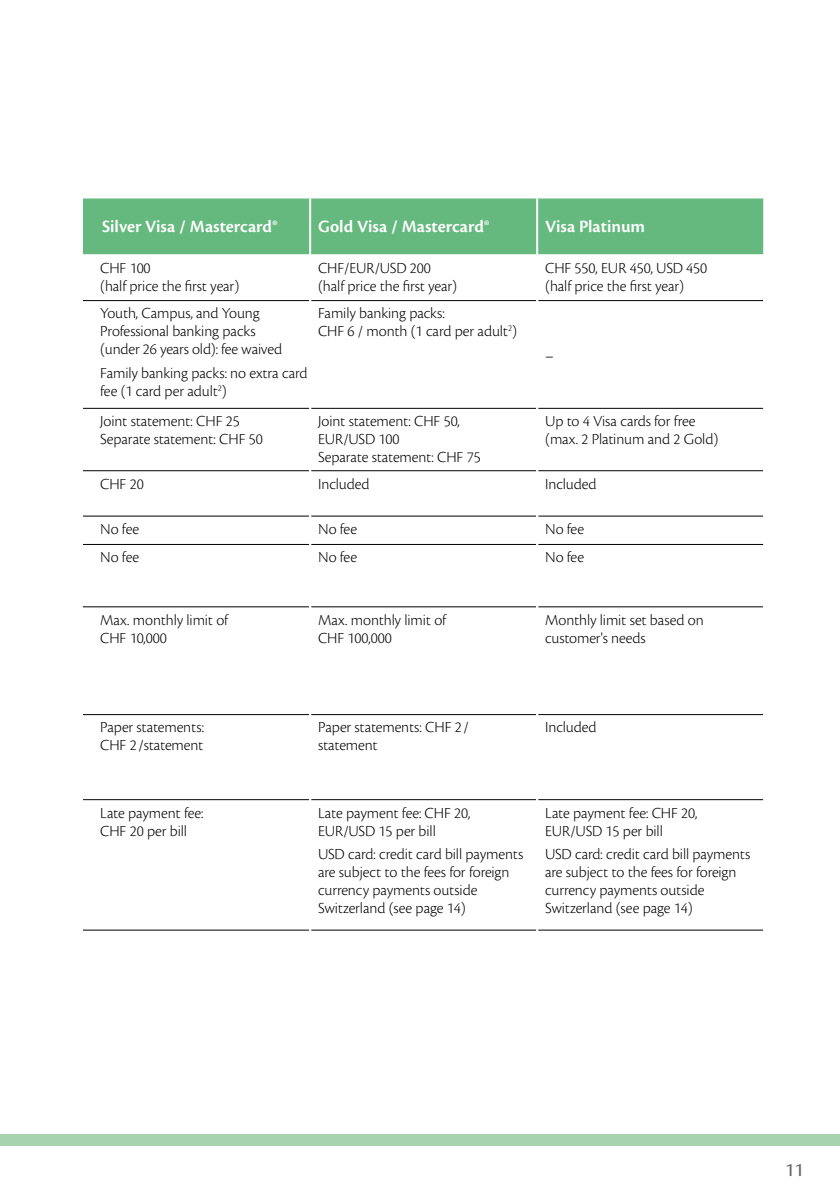
<style>
.page{position:relative;width:840px;height:1191px;background:#fff}
.page>*{position:absolute;margin:0;border:0;box-sizing:border-box;transform-origin:0 0}
.t1{font:20px "Cronos Pro";color:#646363}
.t2{font:600 18px "Cronos Pro";color:#fff}
.t3{font:300 16px/18px "Cronos Pro";letter-spacing:-.005em;color:#000}
</style>
<div class="page">
<div style="left:0;top:1134px;width:839px;height:11px;background:#a8d3af"></div>
<div style="left:83px;top:198px;width:679px;height:56px;background:#65b97e"></div>
<hr style="left:10px;top:300px;width:299px;height:1px;background:#000">
<hr style="left:311px;top:300px;width:225px;height:1px;background:#000">
<hr style="left:538px;top:300px;width:224px;height:1px;background:#000">
<hr style="left:10px;top:408px;width:299px;height:1px;background:#000">
<hr style="left:311px;top:408px;width:225px;height:1px;background:#000">
<hr style="left:538px;top:408px;width:224px;height:1px;background:#000">
<hr style="left:10px;top:470px;width:299px;height:1px;background:#000">
<hr style="left:311px;top:470px;width:225px;height:1px;background:#000">
<hr style="left:538px;top:470px;width:224px;height:1px;background:#000">
<hr style="left:10px;top:516px;width:299px;height:1px;background:#000">
<hr style="left:10px;top:544px;width:299px;height:1px;background:#000">
<hr style="left:311px;top:516px;width:225px;height:1px;background:#000">
<hr style="left:311px;top:544px;width:225px;height:1px;background:#000">
<hr style="left:538px;top:516px;width:224px;height:1px;background:#000">
<hr style="left:538px;top:544px;width:224px;height:1px;background:#000">
<hr style="left:10px;top:606px;width:299px;height:1px;background:#000">
<hr style="left:311px;top:606px;width:225px;height:1px;background:#000">
<hr style="left:538px;top:606px;width:224px;height:1px;background:#000">
<hr style="left:10px;top:714px;width:299px;height:1px;background:#000">
<hr style="left:311px;top:714px;width:225px;height:1px;background:#000">
<hr style="left:538px;top:714px;width:224px;height:1px;background:#000">
<hr style="left:10px;top:799px;width:299px;height:1px;background:#000">
<hr style="left:311px;top:799px;width:225px;height:1px;background:#000">
<hr style="left:538px;top:799px;width:224px;height:1px;background:#000">
<hr style="left:10px;top:929px;width:299px;height:1px;background:#000">
<hr style="left:311px;top:929px;width:225px;height:1px;background:#000">
<hr style="left:538px;top:929px;width:224px;height:1px;background:#000">
<hr style="left:309px;top:198px;width:2px;height:57px;background:#fff">
<hr style="left:536px;top:198px;width:2px;height:57px;background:#fff">
<div style="left:0;top:154px;width:82px;height:944px;background:#fff"></div>
<p class="t2" style="left:102px;top:216px;width:177px">Silver Visa / Mastercard®</p>
<p class="t2" style="left:318px;top:216px;width:173px">Gold Visa / Mastercard®</p>
<p class="t2" style="left:545px;top:216px;width:101px">Visa Platinum</p>
<p class="t3" style="left:100px;top:259px;width:140px">CHF 100<br>(half price the first year)</p>
<p class="t3" style="left:318px;top:259px;width:140px">CHF/EUR/USD 200 (half price the first year)</p>
<p class="t3" style="left:545px;top:259px;width:164px">CHF 550, EUR 450, USD 450 (half price the first year)</p>
<p class="t3" style="left:100px;top:304px;width:183px">Youth, Campus, and Young<br>Professional banking packs (under 26 years old): fee waived</p>
<p class="t3" style="left:100px;top:364px;width:209px">Family banking packs: no extra card fee (1 card per adult<sup>2</sup>)</p>
<p class="t3" style="left:318px;top:304px;width:200px">Family banking packs:<br>CHF 6 / month (1 card per adult<sup>2</sup>)</p>
<p class="t3" style="left:545px;top:346px;width:10px">–</p>
<p class="t3" style="left:100px;top:412px;width:164px">Joint statement: CHF 25<br>Separate statement: CHF 50</p>
<p class="t3" style="left:318px;top:412px;width:164px">Joint statement: CHF 50,<br>EUR/USD 100<br>Separate statement: CHF 75</p>
<p class="t3" style="left:545px;top:412px;width:175px">Up to 4 Visa cards for free (max. 2 Platinum and 2 Gold)</p>
<p class="t3" style="left:100px;top:474px;width:45px">CHF 20</p>
<p class="t3" style="left:318px;top:474px;width:53px">Included</p>
<p class="t3" style="left:545px;top:474px;width:53px">Included</p>
<p class="t3" style="left:100px;top:520px;width:40px">No fee</p>
<p class="t3" style="left:318px;top:520px;width:40px">No fee</p>
<p class="t3" style="left:545px;top:520px;width:40px">No fee</p>
<p class="t3" style="left:100px;top:548px;width:40px">No fee</p>
<p class="t3" style="left:318px;top:548px;width:40px">No fee</p>
<p class="t3" style="left:545px;top:548px;width:40px">No fee</p>
<p class="t3" style="left:100px;top:610px;width:129px">Max. monthly limit of<br>CHF 10,000</p>
<p class="t3" style="left:318px;top:610px;width:129px">Max. monthly limit of<br>CHF 100,000</p>
<p class="t3" style="left:545px;top:610px;width:160px">Monthly limit set based on customer's needs</p>
<p class="t3" style="left:100px;top:718px;width:105px">Paper statements:<br>CHF 2 /statement</p>
<p class="t3" style="left:318px;top:718px;width:152px">Paper statements: CHF 2 / statement</p>
<p class="t3" style="left:545px;top:718px;width:53px">Included</p>
<p class="t3" style="left:100px;top:803px;width:105px">Late payment fee:<br>CHF 20 per bill</p>
<p class="t3" style="left:318px;top:803px;width:153px">Late payment fee: CHF 20,<br>EUR/USD 15 per bill</p>
<p class="t3" style="left:318px;top:845px;width:207px">USD card: credit card bill payments are subject to the fees for foreign currency payments outside<br>Switzerland (see page 14)</p>
<p class="t3" style="left:545px;top:803px;width:153px">Late payment fee: CHF 20,<br>EUR/USD 15 per bill</p>
<p class="t3" style="left:545px;top:845px;width:207px">USD card: credit card bill payments are subject to the fees for foreign currency payments outside<br>Switzerland (see page 14)</p>
<p class="t1" style="left:784px;top:1158px;width:20px">11</p>
</div>
